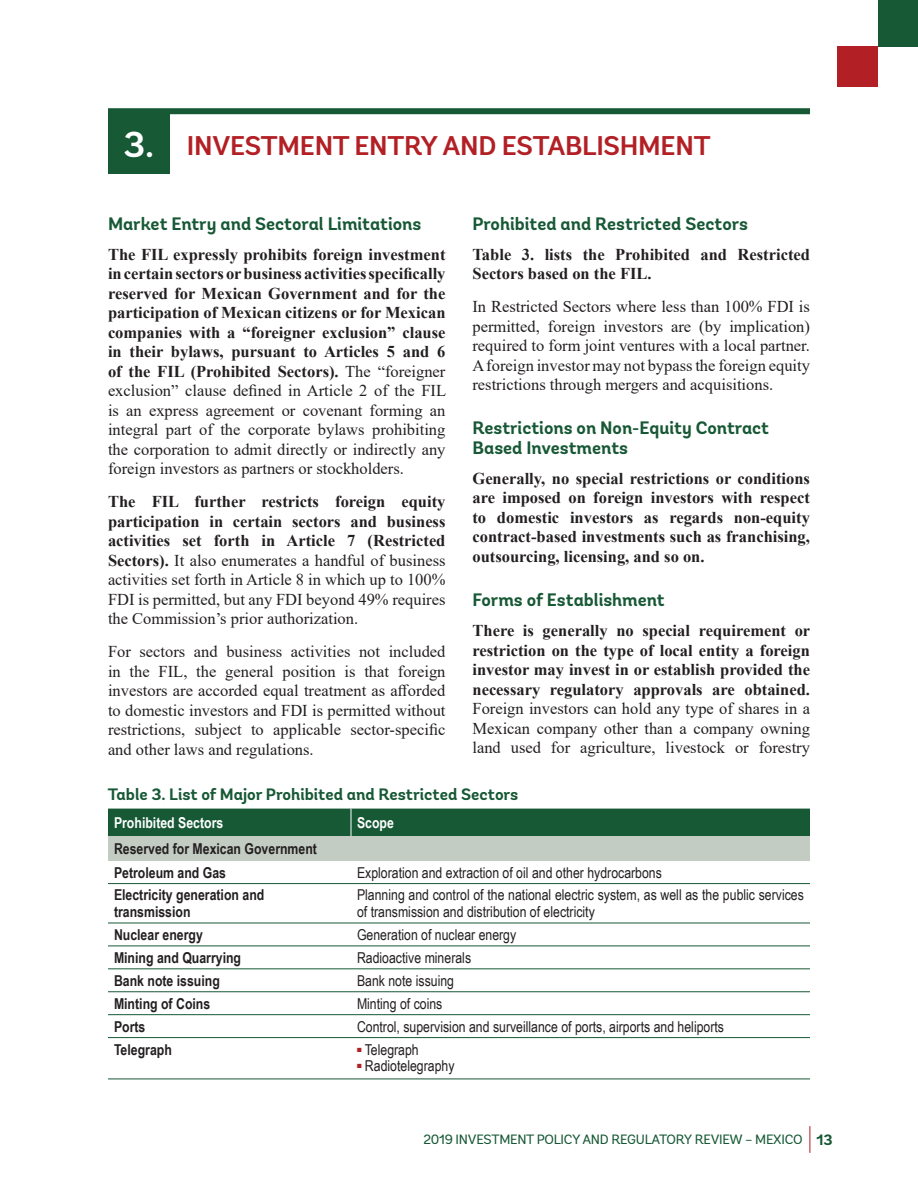
<style>
.page{position:relative;width:918px;height:1188px;background:#fff}
.page>*{position:absolute;margin:0;border:0;box-sizing:border-box;transform-origin:0 0}
.t1{font:600 27px "Andes";letter-spacing:-.01em;color:#b21f24}
.t2{font:700 18px/19.5px "Andes";color:#175835}
.t3{font:700 16.5px/19.5px "Times New Roman";color:#231f20;text-align:justify}
.t4{font:16.5px/19.5px "Times New Roman";color:#231f20;text-align:justify}
.t5{font:700 16.5px "Andes";color:#175835}
.t6{font:15px/16.5px "Arial Narrow";color:#231f20}
.t7{font:700 15px/23.7px "Arial Narrow";color:#231f20}
.t8{font:700 15px "Arial Narrow";color:#fff}
.t9{font:13.5px "Andes";letter-spacing:-.02em;color:#175835}
.s1{font-size:36px;color:#fff}
.s2{font-weight:400}
.s3{font-weight:700}
.s4{font-weight:200;font-size:27px;color:#b21f24}
.s5{font-weight:700;font-size:15px}
</style>
<div class="page">
<div style="left:837px;top:46px;width:40px;height:41px;background:#b21f24"></div>
<div style="left:878px;top:0;width:40px;height:46px;background:#175835"></div>
<div style="left:108px;top:114px;width:62px;height:59px;background:#175835"></div>
<div style="left:108px;top:108px;width:702px;height:6px;background:#175835"></div>
<div style="left:108px;top:836px;width:702px;height:25px;background:#c3ccc2"></div>
<hr style="left:108px;top:883px;width:243px;height:1px;background:#175835">
<hr style="left:351px;top:883px;width:459px;height:1px;background:#175835">
<hr style="left:108px;top:923px;width:243px;height:1px;background:#175835">
<hr style="left:351px;top:923px;width:459px;height:1px;background:#175835">
<hr style="left:108px;top:946px;width:243px;height:1px;background:#175835">
<hr style="left:351px;top:946px;width:459px;height:1px;background:#175835">
<hr style="left:108px;top:968px;width:243px;height:1px;background:#175835">
<hr style="left:351px;top:968px;width:459px;height:1px;background:#175835">
<hr style="left:108px;top:991px;width:243px;height:1px;background:#175835">
<hr style="left:351px;top:991px;width:459px;height:1px;background:#175835">
<hr style="left:108px;top:1014px;width:243px;height:1px;background:#175835">
<hr style="left:351px;top:1014px;width:459px;height:1px;background:#175835">
<hr style="left:108px;top:1037px;width:243px;height:1px;background:#175835">
<hr style="left:351px;top:1037px;width:459px;height:1px;background:#175835">
<div style="left:108px;top:809px;width:702px;height:27px;background:#175835"></div>
<hr style="left:108px;top:1079px;width:702px;height:1px;background:#175835">
<h1 class="t1" style="left:124px;top:129px;width:588px"><span class="s1">3.</span> INVESTMENT ENTRY AND ESTABLISHMENT</h1>
<p class="t2" style="left:108px;top:214px;width:315px">Market Entry and Sectoral Limitations</p>
<p class="t3" style="left:108px;top:244px;width:340px">The FIL expressly prohibits foreign investment in certain sectors or business activities specifically reserved for Mexican Government and for the participation of Mexican citizens or for Mexican companies with a “foreigner exclusion” clause in their bylaws, pursuant to Articles 5 and 6 of the FIL (Prohibited Sectors). <span class="s2">The “foreigner exclusion” clause defined in Article 2 of the FIL is an express agreement or covenant forming an integral part of the corporate bylaws prohibiting the corporation to admit directly or indirectly any foreign investors as partners or stockholders.</span></p>
<p class="t4" style="left:108px;top:492px;width:339px"><span class="s3">The FIL further restricts foreign equity participation in certain sectors and business activities set forth in Article 7 (Restricted Sectors).</span> It also enumerates a handful of business activities set forth in Article 8 in which up to 100% FDI is permitted, but any FDI beyond 49% requires the Commission’s prior authorization.</p>
<p class="t4" style="left:108px;top:642px;width:339px">For sectors and business activities not included in the FIL, the general position is that foreign investors are accorded equal treatment as afforded to domestic investors and FDI is permitted without restrictions, subject to applicable sector-specific and other laws and regulations.</p>
<p class="t2" style="left:472px;top:214px;width:277px">Prohibited and Restricted Sectors</p>
<p class="t3" style="left:472px;top:244px;width:339px">Table 3. lists the Prohibited and Restricted<br>Sectors based on the FIL.</p>
<p class="t4" style="left:472px;top:297px;width:339px">In Restricted Sectors where less than 100% FDI is permitted, foreign investors are (by implication) required to form joint ventures with a local partner.<br>A foreign investor may not bypass the foreign equity restrictions through mergers and acquisitions.</p>
<p class="t2" style="left:472px;top:419px;width:298px">Restrictions on Non-Equity Contract<br>Based Investments</p>
<p class="t3" style="left:472px;top:468px;width:339px">Generally, no special restrictions or conditions are imposed on foreign investors with respect to domestic investors as regards non-equity contract-based investments such as franchising, outsourcing, licensing, and so on.</p>
<p class="t2" style="left:472px;top:590px;width:194px">Forms of Establishment</p>
<p class="t3" style="left:472px;top:620px;width:339px">There is generally no special requirement or restriction on the type of local entity a foreign investor may invest in or establish provided the necessary regulatory approvals are obtained.</p>
<p class="t4" style="left:472px;top:698px;width:339px">Foreign investors can hold any type of shares in a Mexican company other than a company owning land used for agriculture, livestock or forestry</p>
<p class="t5" style="left:108px;top:784px;width:412px">Table 3. List of Major Prohibited and Restricted Sectors</p>
<p class="t8" style="left:114px;top:811px;width:111px">Prohibited Sectors</p>
<p class="t8" style="left:357px;top:811px;width:38px">Scope</p>
<p class="t7" style="left:114px;top:836px;width:205px">Reserved for Mexican Government<br>Petroleum and Gas</p>
<p class="t6" style="left:357px;top:863px;width:306px">Exploration and extraction of oil and other hydrocarbons</p>
<p class="t7" style="left:114px;top:886px;width:152px;line-height:16.5px">Electricity generation and transmission</p>
<p class="t6" style="left:357px;top:886px;width:448px">Planning and control of the national electric system, as well as the public services of transmission and distribution of electricity</p>
<p class="t7" style="left:114px;top:922px;width:90px">Nuclear energy</p>
<p class="t6" style="left:357px;top:926px;width:161px">Generation of nuclear energy</p>
<p class="t7" style="left:114px;top:945px;width:129px">Mining and Quarrying</p>
<p class="t6" style="left:357px;top:949px;width:116px">Radioactive minerals</p>
<p class="t7" style="left:114px;top:968px;width:107px">Bank note issuing</p>
<p class="t6" style="left:357px;top:972px;width:99px">Bank note issuing</p>
<p class="t7" style="left:114px;top:991px;width:98px">Minting of Coins</p>
<p class="t6" style="left:357px;top:995px;width:87px">Minting of coins</p>
<p class="t7" style="left:114px;top:1014px;width:33px">Ports</p>
<p class="t6" style="left:357px;top:1017px;width:369px">Control, supervision and surveillance of ports, airports and heliports</p>
<p class="t7" style="left:114px;top:1037px;width:59px">Telegraph</p>
<p class="t6" style="left:357px;top:1040px;width:63px"><sup>■</sup> Telegraph</p>
<p class="t6" style="left:357px;top:1057px;width:99px"><sup>■</sup> Radiotelegraphy</p>
<p class="t9" style="left:423px;top:1132px;width:411px">2019 INVESTMENT POLICY AND REGULATORY REVIEW – MEXICO <span class="s4">|</span> <span class="s5">13</span></p>
</div>
